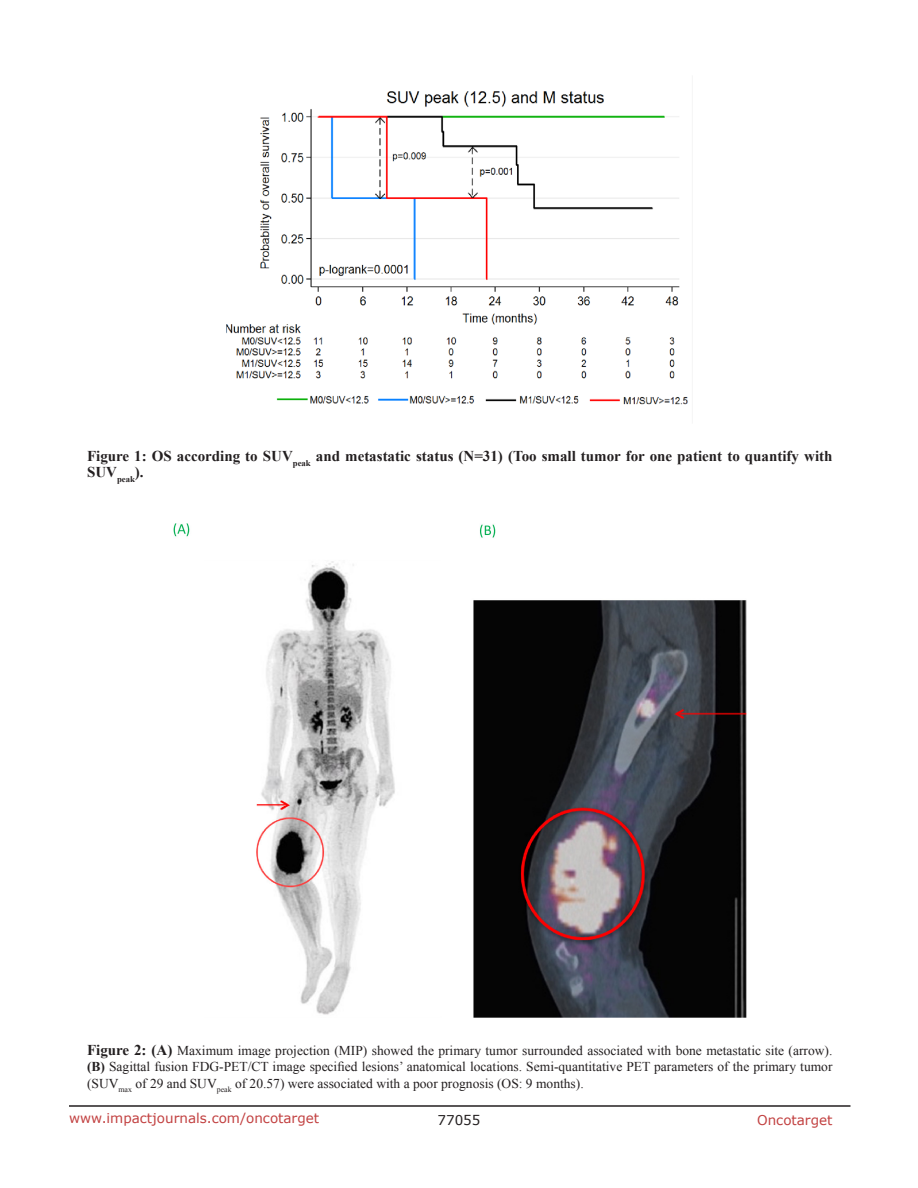
<style>
.page{position:relative;width:918px;height:1188px;background:#fff}
.page>*{position:absolute;margin:0;border:0;box-sizing:border-box;transform-origin:0 0}
.figuretext{font:700 15px/16.2px "Times New Roman";color:#231f20}
.figuretext-2{font:13.5px/16.2px "Times New Roman";color:#231f20;text-align:justify}
.t1{font:13.5px "Verdana";color:#c24141}
.t2{font:13.5px "Verdana";color:#231f20}
.s1{font-weight:700;font-size:15px}
.s2{font-weight:700}
</style>
<div class="page">
<hr style="left:69px;top:1105px;width:781px;height:2px;background:#231f20">
<img style="left:227px;top:91px;width:461px;height:314px">
<img style="left:173px;top:524px;width:573px;height:494px">
<p class="figuretext" style="left:87px;top:447px;width:747px">Figure 1: OS according to SUV<sub>peak</sub> and metastatic status (N=31) (Too small tumor for one patient to quantify with<br>SUV<sub>peak</sub>).</p>
<p class="figuretext-2" style="left:87px;top:1042px;width:747px"><span class="s1">Figure 2: (A)</span> Maximum image projection (MIP) showed the primary tumor surrounded associated with bone metastatic site (arrow). <span class="s2">(B)</span> Sagittal fusion FDG-PET/CT image specified lesions’ anatomical locations. Semi-quantitative PET parameters of the primary tumor (SUV<sub>max</sub> of 29 and SUV<sub>peak</sub> of 20.57) were associated with a poor prognosis (OS: 9 months).</p>
<p class="t1" style="left:69px;top:1109px;width:252px">www.impactjournals.com/oncotarget</p>
<p class="t2" style="left:438px;top:1111px;width:44px">77055</p>
<p class="t1" style="left:757px;top:1111px;width:77px">Oncotarget</p>
</div>
